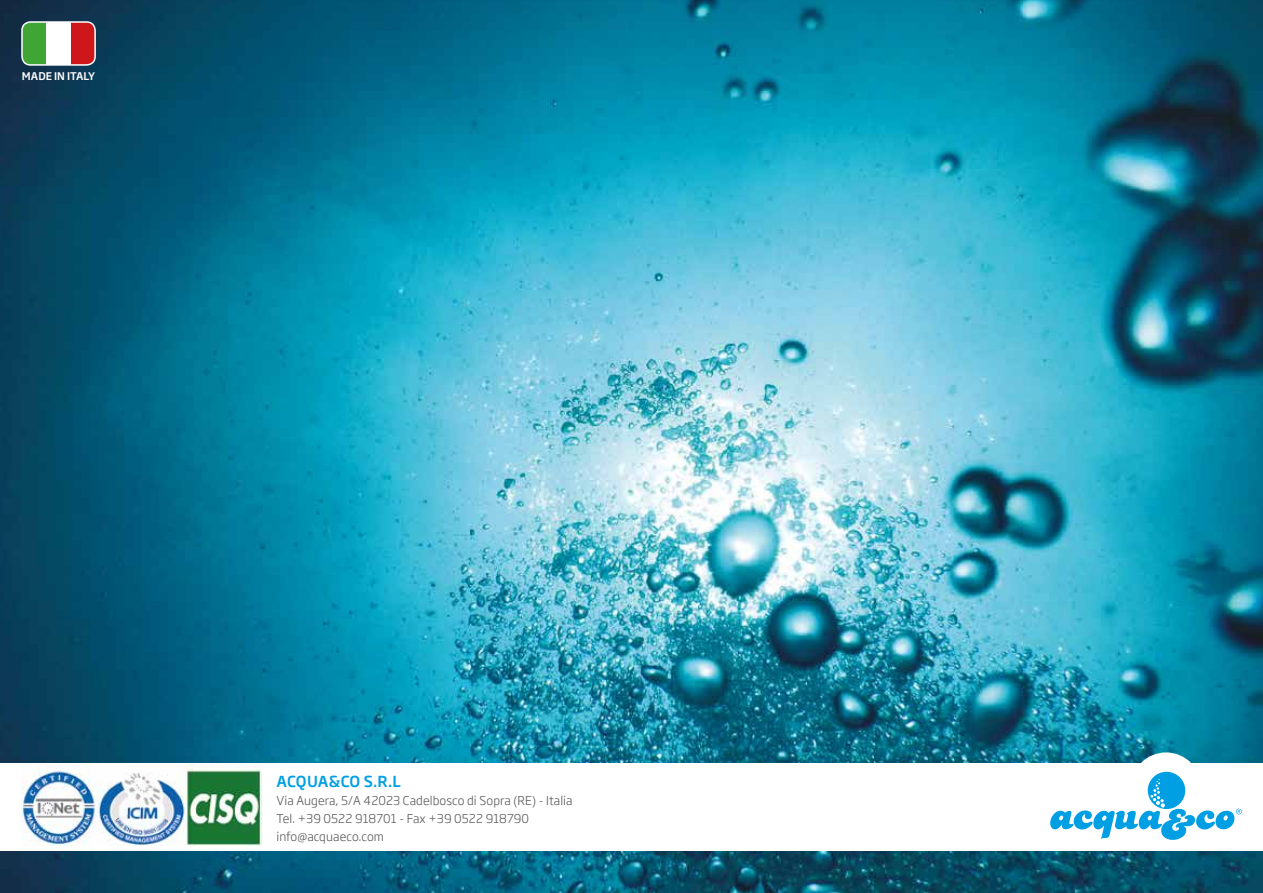
<style>
.page{position:relative;width:1263px;height:893px;background:#fff}
.page>*{position:absolute;margin:0;border:0;box-sizing:border-box;transform-origin:0 0}
.t1{font:500 15px "Soho Gothic Pro";letter-spacing:.005em;color:#009fe3}
.t2{font:300 12px/18px "Soho Gothic Pro";letter-spacing:.01em;color:#575756}
.t3{font:500 10.5px "Soho Gothic Pro";letter-spacing:.005em;color:#fff}
</style>
<div class="page">
<img style="left:0;top:0;width:1263px;height:893px">
<div style="left:0;top:763px;width:1263px;height:87px;background:#fff"></div>
<div style="left:1131px;top:752px;width:70px;height:71px;background:#fff;border-radius:50%"></div>
<svg style="left:1050px;top:772px;width:192px;height:68px"></svg>
<img style="left:21px;top:764px;width:241px;height:82px">
<div style="left:22px;top:22px;width:24px;height:43px;background:#3fa535"></div>
<div style="left:46px;top:22px;width:25px;height:43px;background:#fff"></div>
<div style="left:71px;top:22px;width:24px;height:43px;background:#cd171a"></div>
<div style="left:21px;top:21px;width:75px;height:45px;border:2px solid #fff;border-radius:9px"></div>
<p class="t3" style="left:22px;top:68px;width:75px">MADE IN ITALY</p>
<p class="t1" style="left:276px;top:770px;width:126px">ACQUA&amp;CO S.R.L</p>
<p class="t2" style="left:276px;top:791px;width:298px">Via Augera, 5/A 42023 Cadelbosco di Sopra (RE) - Italia<br>Tel. +39 0522 918701 - Fax +39 0522 918790 info@acquaeco.com</p>
</div>
